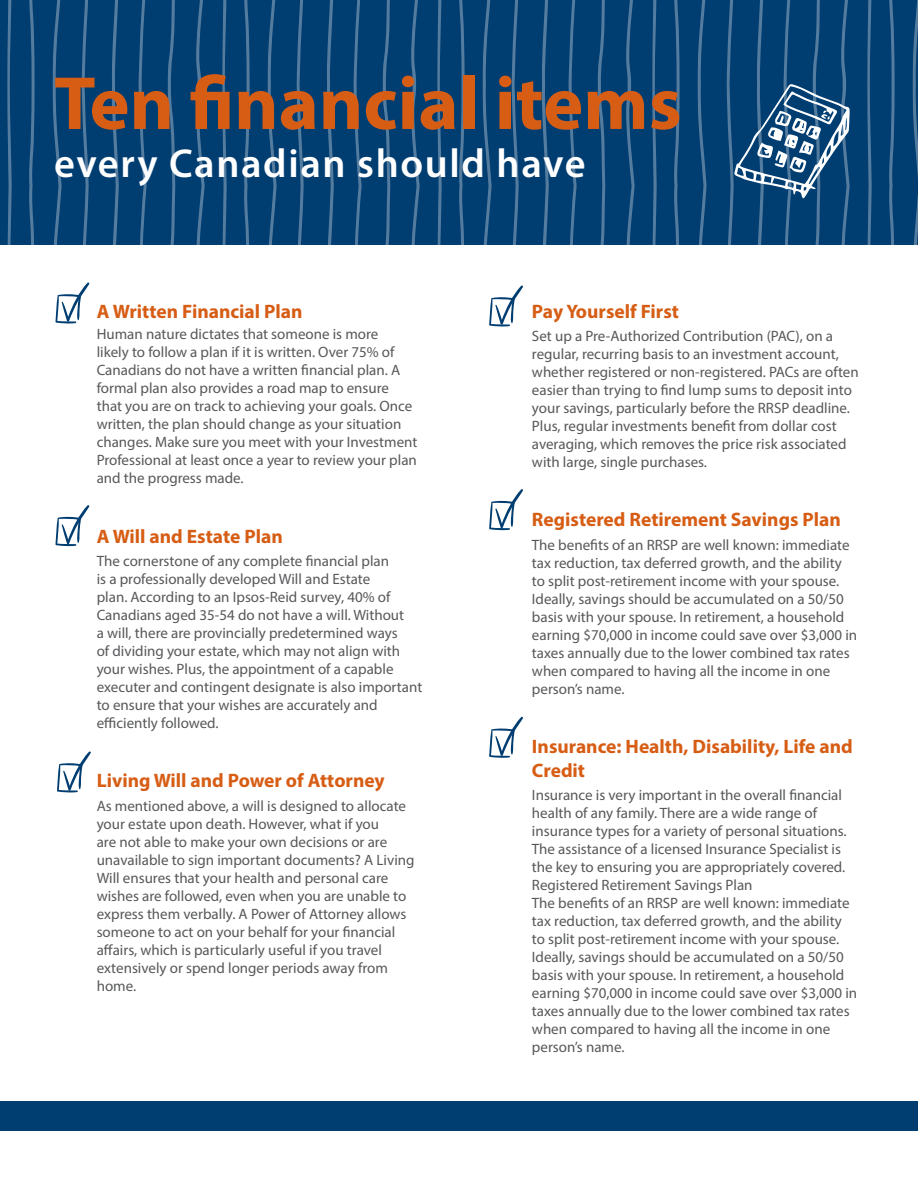
<style>
.page{position:relative;width:918px;height:1188px;background:#fff}
.page>*{position:absolute;margin:0;border:0;box-sizing:border-box;transform-origin:0 0}
.t1{font:700 76.05px "Myriad Pro";color:#d75d14}
.t2{font:600 40.5px "Myriad Pro";letter-spacing:.04em;color:#fff}
.t3{font:700 19.5px/23.4px "Myriad Pro";color:#d75d14}
.t4{font:15px/18px "Myriad Pro";color:#57585a}
</style>
<div class="page">
<svg style="left:0;top:0;width:918px;height:245px;background:#094476"></svg>
<svg style="left:734px;top:84px;width:116px;height:114px;background:#3c6b92"></svg>
<div style="left:0;top:1102px;width:918px;height:29px;background:#003d71"></div>
<svg style="left:489px;top:285px;width:34px;height:42px"></svg>
<svg style="left:55px;top:282px;width:35px;height:42px"></svg>
<svg style="left:55px;top:505px;width:35px;height:42px"></svg>
<svg style="left:489px;top:489px;width:34px;height:42px"></svg>
<svg style="left:489px;top:716px;width:34px;height:42px"></svg>
<svg style="left:57px;top:751px;width:34px;height:42px"></svg>
<p class="t1" style="left:54px;top:54px;width:629px">Ten financial items</p>
<p class="t2" style="left:54px;top:138px;width:533px">every Canadian should have</p>
<p class="t3" style="left:97px;top:299px;width:207px">A Written Financial Plan</p>
<p class="t4" style="left:97px;top:325px;width:322px">Human nature dictates that someone is more<br>likely to follow a plan if it is written. Over 75% of Canadians do not have a written financial plan. A formal plan also provides a road map to ensure that you are on track to achieving your goals. Once written, the plan should change as your situation changes. Make sure you meet with your Investment Professional at least once a year to review your plan and the progress made.</p>
<p class="t3" style="left:97px;top:524px;width:188px">A Will and Estate Plan</p>
<p class="t4" style="left:97px;top:552px;width:327px">The cornerstone of any complete financial plan<br>is a professionally developed Will and Estate<br>plan. According to an Ipsos-Reid survey, 40% of Canadians aged 35-54 do not have a will. Without<br>a will, there are provincially predetermined ways<br>of dividing your estate, which may not align with your wishes. Plus, the appointment of a capable executer and contingent designate is also important to ensure that your wishes are accurately and efficiently followed.</p>
<p class="t3" style="left:97px;top:769px;width:290px">Living Will and Power of Attorney</p>
<p class="t4" style="left:97px;top:797px;width:319px">As mentioned above, a will is designed to allocate your estate upon death. However, what if you<br>are not able to make your own decisions or are unavailable to sign important documents? A Living Will ensures that your health and personal care wishes are followed, even when you are unable to express them verbally. A Power of Attorney allows someone to act on your behalf for your financial affairs, which is particularly useful if you travel extensively or spend longer periods away from home.</p>
<p class="t3" style="left:532px;top:299px;width:149px">Pay Yourself First</p>
<p class="t4" style="left:532px;top:327px;width:328px">Set up a Pre-Authorized Contribution (PAC), on a regular, recurring basis to an investment account, whether registered or non-registered. PACs are often easier than trying to find lump sums to deposit into your savings, particularly before the RRSP deadline.<br>Plus, regular investments benefit from dollar cost averaging, which removes the price risk associated with large, single purchases.</p>
<p class="t3" style="left:532px;top:508px;width:310px">Registered Retirement Savings Plan</p>
<p class="t4" style="left:532px;top:536px;width:327px">The benefits of an RRSP are well known: immediate tax reduction, tax deferred growth, and the ability to split post-retirement income with your spouse.<br>Ideally, savings should be accumulated on a 50/50 basis with your spouse. In retirement, a household earning $70,000 in income could save over $3,000 in taxes annually due to the lower combined tax rates when compared to having all the income in one person’s name.</p>
<p class="t3" style="left:532px;top:734px;width:322px">Insurance: Health, Disability, Life and<br>Credit</p>
<p class="t4" style="left:532px;top:786px;width:316px">Insurance is very important in the overall financial health of any family. There are a wide range of insurance types for a variety of personal situations.<br>The assistance of a licensed Insurance Specialist is the key to ensuring you are appropriately covered.</p>
<p class="t4" style="left:532px;top:876px;width:222px">Registered Retirement Savings Plan</p>
<p class="t4" style="left:532px;top:894px;width:327px">The benefits of an RRSP are well known: immediate tax reduction, tax deferred growth, and the ability to split post-retirement income with your spouse.<br>Ideally, savings should be accumulated on a 50/50 basis with your spouse. In retirement, a household earning $70,000 in income could save over $3,000 in taxes annually due to the lower combined tax rates when compared to having all the income in one person’s name.</p>
</div>
